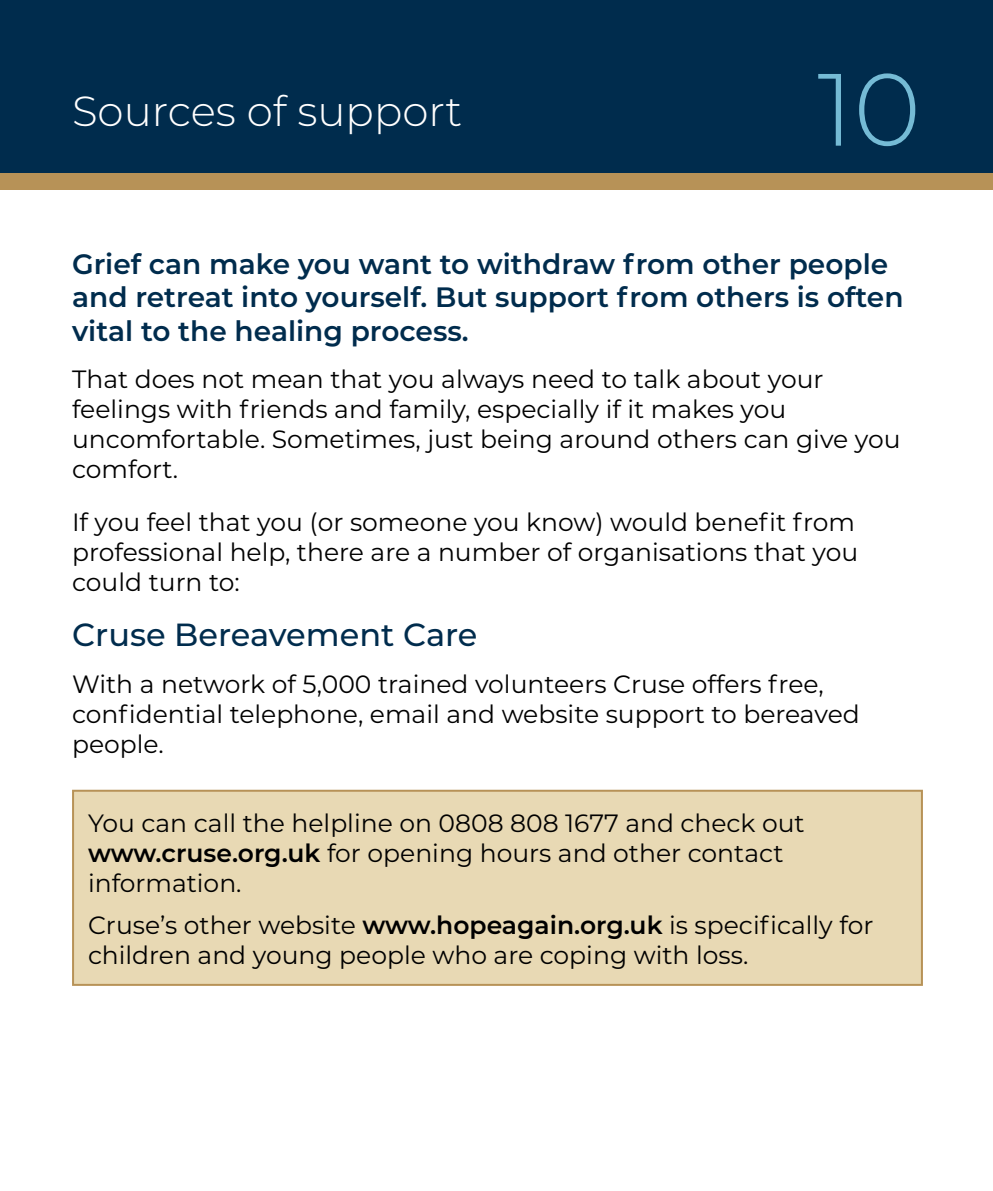
<style>
.page{position:relative;width:993px;height:1191px;background:#fff}
.page>*{position:absolute;margin:0;border:0;box-sizing:border-box;transform-origin:0 0}
.t1{font:300 102.4px "Montserrat Alternates";color:#75bbd5}
.t2{font:300 42px "Montserrat";color:#fff}
.t3{font:500 32px "Montserrat";color:#002c4d}
.t4{font:600 28px/33.6px "Montserrat";color:#002c4d}
.t5{font:25px/30px "Montserrat";color:#000}
.s1{font-weight:600}
</style>
<div class="page">
<div style="left:0;top:9px;width:992px;height:181px;background:#b79257"></div>
<div style="left:0;top:0;width:992px;height:173px;background:#002c4d"></div>
<div style="left:72px;top:789px;width:850px;height:197px;background:#e8d9b4;border:2px solid #b79257"></div>
<h2 class="t2" style="left:72px;top:82px;width:391px">Sources of support</h2>
<h1 class="t1" style="left:817px;top:40px;width:105px">10</h1>
<p class="t4" style="left:72px;top:246px;width:832px">Grief can make you want to withdraw from other people and retreat into yourself. But support from others is often vital to the healing process.</p>
<p class="t5" style="left:72px;top:363px;width:829px">That does not mean that you always need to talk about your feelings with friends and family, especially if it makes you uncomfortable. Sometimes, just being around others can give you comfort.</p>
<p class="t5" style="left:72px;top:506px;width:787px">If you feel that you (or someone you know) would benefit from professional help, there are a number of organisations that you could turn to:</p>
<p class="t3" style="left:72px;top:612px;width:407px">Cruse Bereavement Care</p>
<p class="t5" style="left:72px;top:668px;width:788px">With a network of 5,000 trained volunteers Cruse offers free, confidential telephone, email and website support to bereaved people.</p>
<p class="t5" style="left:88px;top:807px;width:718px">You can call the helpline on 0808 808 1677 and check out <span class="s1">www.cruse.org.uk</span> for opening hours and other contact information.</p>
<p class="t5" style="left:88px;top:908px;width:786px">Cruse’s other website <span class="s1">www.hopeagain.org.uk</span> is specifically for children and young people who are coping with loss.</p>
</div>
